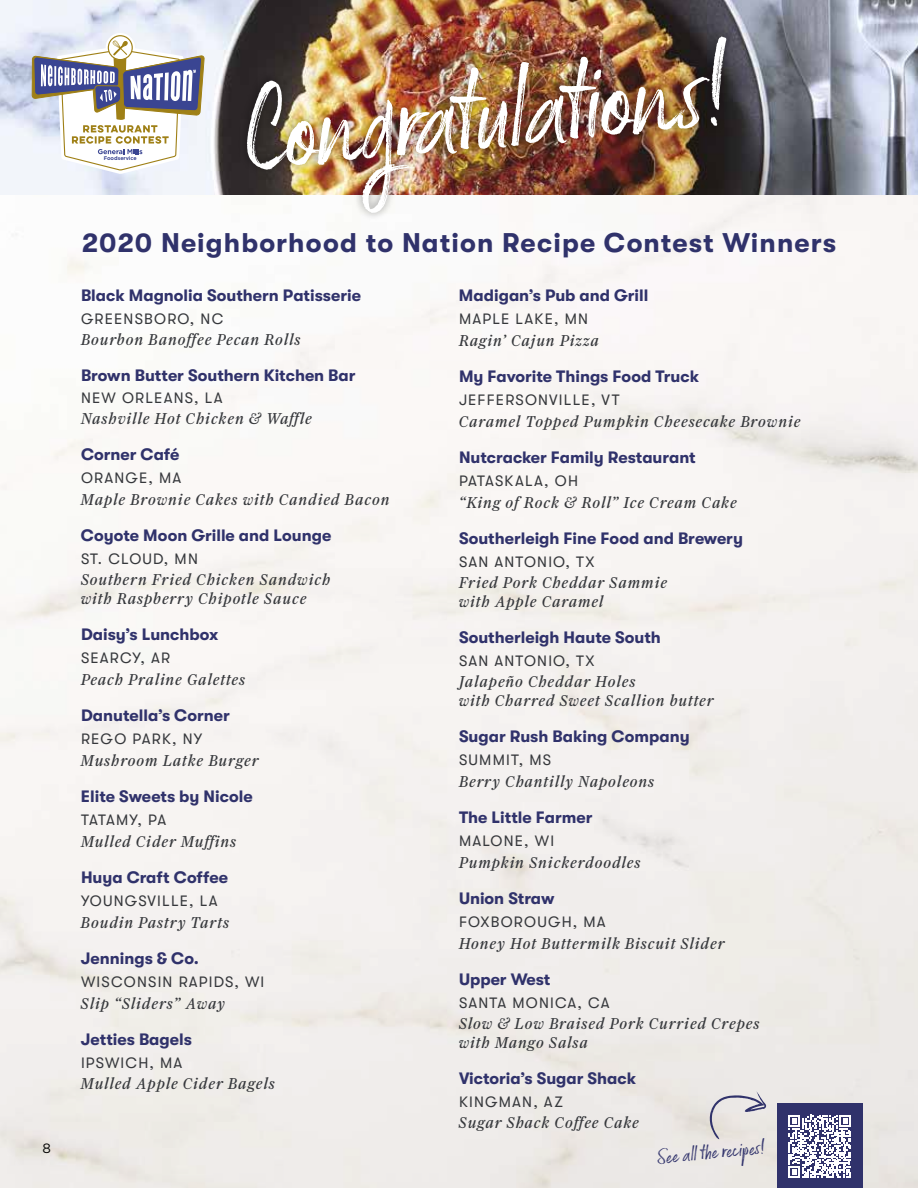
<style>
.page{position:relative;width:918px;height:1188px;background:#fff}
.page>*{position:absolute;margin:0;border:0;box-sizing:border-box;transform-origin:0 0}
.t1{font:italic 125.55px "Russell";color:#fff}
.t2{font:700 27px "GT Walsheim";letter-spacing:.04em;color:#30326b}
.t3{font:italic 22.5px "Russell";color:#30326b}
.t4{font:italic 16.5px/19.5px "Farnham Headline";letter-spacing:.08em;color:#36383c}
.t5{font:700 16.5px "GT Walsheim";color:#30326b}
.t6{font:15px "GT Walsheim";letter-spacing:.08em;color:#36383c}
.t7{font:15px "GT Walsheim";letter-spacing:.025em;color:#36383c}
.t8{font:13.5px "Gotham";color:#000}
.t9{font:700 5.25px "Gotham";color:#3a4592}
</style>
<div class="page">
<img style="left:0;top:194px;width:918px;height:994px">
<img style="left:0;top:0;width:918px;height:194px">
<svg style="left:32px;top:33px;width:172px;height:141px"></svg>
<div style="left:238px;top:29px;width:497px;height:193px;background:#000;opacity:.4"></div>
<div style="left:777px;top:1103px;width:86px;height:85px;background:#30326b"></div>
<svg style="left:788px;top:1115px;width:63px;height:63px"></svg>
<svg style="left:709px;top:1091px;width:57px;height:48px;background:#d7d3d6"></svg>
<p class="t9" style="left:104px;top:155px;width:35px">Foodservice</p>
<h1 class="t1" style="left:232px;top:56px;width:488px;rotate:-6deg">Congratulations!</h1>
<h2 class="t2" style="left:82px;top:228px;width:756px">2020 Neighborhood to Nation Recipe Contest Winners</h2>
<p class="t5" style="left:81px;top:286px;width:282px">Black Magnolia Southern Patisserie</p>
<p class="t6" style="left:81px;top:310px;width:144px">GREENSBORO, NC</p>
<p class="t4" style="left:81px;top:329px;width:221px">Bourbon Banoffee Pecan Rolls</p>
<p class="t5" style="left:81px;top:366px;width:276px">Brown Butter Southern Kitchen Bar</p>
<p class="t6" style="left:81px;top:390px;width:143px">NEW ORLEANS, LA</p>
<p class="t4" style="left:81px;top:409px;width:232px">Nashville Hot Chicken &amp; Waffle</p>
<p class="t5" style="left:81px;top:445px;width:100px">Corner Café</p>
<p class="t6" style="left:81px;top:469px;width:102px">ORANGE, MA</p>
<p class="t4" style="left:81px;top:490px;width:310px">Maple Brownie Cakes with Candied Bacon</p>
<p class="t5" style="left:81px;top:526px;width:252px">Coyote Moon Grille and Lounge</p>
<p class="t6" style="left:81px;top:550px;width:118px">ST. CLOUD, MN</p>
<p class="t4" style="left:81px;top:569px;width:251px">Southern Fried Chicken Sandwich with Raspberry Chipotle Sauce</p>
<p class="t5" style="left:81px;top:625px;width:139px">Daisy’s Lunchbox</p>
<p class="t6" style="left:81px;top:649px;width:91px">SEARCY, AR</p>
<p class="t4" style="left:81px;top:670px;width:166px">Peach Praline Galettes</p>
<p class="t5" style="left:81px;top:706px;width:150px">Danutella’s Corner</p>
<p class="t6" style="left:81px;top:730px;width:123px">REGO PARK, NY</p>
<p class="t4" style="left:81px;top:751px;width:179px">Mushroom Latke Burger</p>
<p class="t5" style="left:81px;top:787px;width:173px">Elite Sweets by Nicole</p>
<p class="t7" style="left:81px;top:811px;width:87px">TATAMY, PA</p>
<p class="t4" style="left:81px;top:832px;width:157px">Mulled Cider Muffins</p>
<p class="t5" style="left:81px;top:868px;width:149px">Huya Craft Coffee</p>
<p class="t6" style="left:81px;top:892px;width:138px">YOUNGSVILLE, LA</p>
<p class="t4" style="left:81px;top:913px;width:150px">Boudin Pastry Tarts</p>
<p class="t5" style="left:81px;top:949px;width:120px">Jennings &amp; Co.</p>
<p class="t6" style="left:81px;top:973px;width:185px">WISCONSIN RAPIDS, WI</p>
<p class="t4" style="left:81px;top:994px;width:145px">Slip “Sliders” Away</p>
<p class="t5" style="left:81px;top:1030px;width:113px">Jetties Bagels</p>
<p class="t6" style="left:81px;top:1054px;width:103px">IPSWICH, MA</p>
<p class="t4" style="left:81px;top:1073px;width:195px">Mulled Apple Cider Bagels</p>
<p class="t5" style="left:459px;top:286px;width:191px">Madigan’s Pub and Grill</p>
<p class="t6" style="left:459px;top:310px;width:131px">MAPLE LAKE, MN</p>
<p class="t4" style="left:459px;top:331px;width:141px">Ragin’ Cajun Pizza</p>
<p class="t5" style="left:459px;top:367px;width:242px">My Favorite Things Food Truck</p>
<p class="t6" style="left:459px;top:391px;width:162px">JEFFERSONVILLE, VT</p>
<p class="t4" style="left:459px;top:412px;width:343px">Caramel Topped Pumpkin Cheesecake Brownie</p>
<p class="t5" style="left:459px;top:448px;width:238px">Nutcracker Family Restaurant</p>
<p class="t6" style="left:459px;top:472px;width:121px">PATASKALA, OH</p>
<p class="t4" style="left:459px;top:493px;width:279px">“King of Rock &amp; Roll” Ice Cream Cake</p>
<p class="t5" style="left:459px;top:529px;width:286px">Southerleigh Fine Food and Brewery</p>
<p class="t6" style="left:459px;top:553px;width:137px">SAN ANTONIO, TX</p>
<p class="t4" style="left:459px;top:572px;width:210px">Fried Pork Cheddar Sammie with Apple Caramel</p>
<p class="t5" style="left:459px;top:628px;width:204px">Southerleigh Haute South</p>
<p class="t6" style="left:459px;top:652px;width:137px">SAN ANTONIO, TX</p>
<p class="t4" style="left:459px;top:671px;width:256px">Jalapeño Cheddar Holes<br>with Charred Sweet Scallion butter</p>
<p class="t5" style="left:459px;top:727px;width:232px">Sugar Rush Baking Company</p>
<p class="t6" style="left:459px;top:751px;width:94px">SUMMIT, MS</p>
<p class="t4" style="left:459px;top:772px;width:197px">Berry Chantilly Napoleons</p>
<p class="t5" style="left:459px;top:808px;width:135px">The Little Farmer</p>
<p class="t6" style="left:459px;top:832px;width:97px">MALONE, WI</p>
<p class="t4" style="left:459px;top:853px;width:183px">Pumpkin Snickerdoodles</p>
<p class="t5" style="left:459px;top:889px;width:97px">Union Straw</p>
<p class="t6" style="left:459px;top:913px;width:148px">FOXBOROUGH, MA</p>
<p class="t4" style="left:459px;top:934px;width:267px">Honey Hot Buttermilk Biscuit Slider</p>
<p class="t5" style="left:459px;top:970px;width:93px">Upper West</p>
<p class="t6" style="left:459px;top:994px;width:152px">SANTA MONICA, CA</p>
<p class="t4" style="left:459px;top:1013px;width:302px">Slow &amp; Low Braised Pork Curried Crepes with Mango Salsa</p>
<p class="t5" style="left:459px;top:1069px;width:179px">Victoria’s Sugar Shack</p>
<p class="t6" style="left:459px;top:1093px;width:105px">KINGMAN, AZ</p>
<p class="t4" style="left:459px;top:1112px;width:181px">Sugar Shack Coffee Cake</p>
<p class="t8" style="left:42px;top:1140px;width:10px">8</p>
<h3 class="t3" style="left:655px;top:1143px;width:109px;rotate:-6deg">See all the recipes!</h3>
</div>
